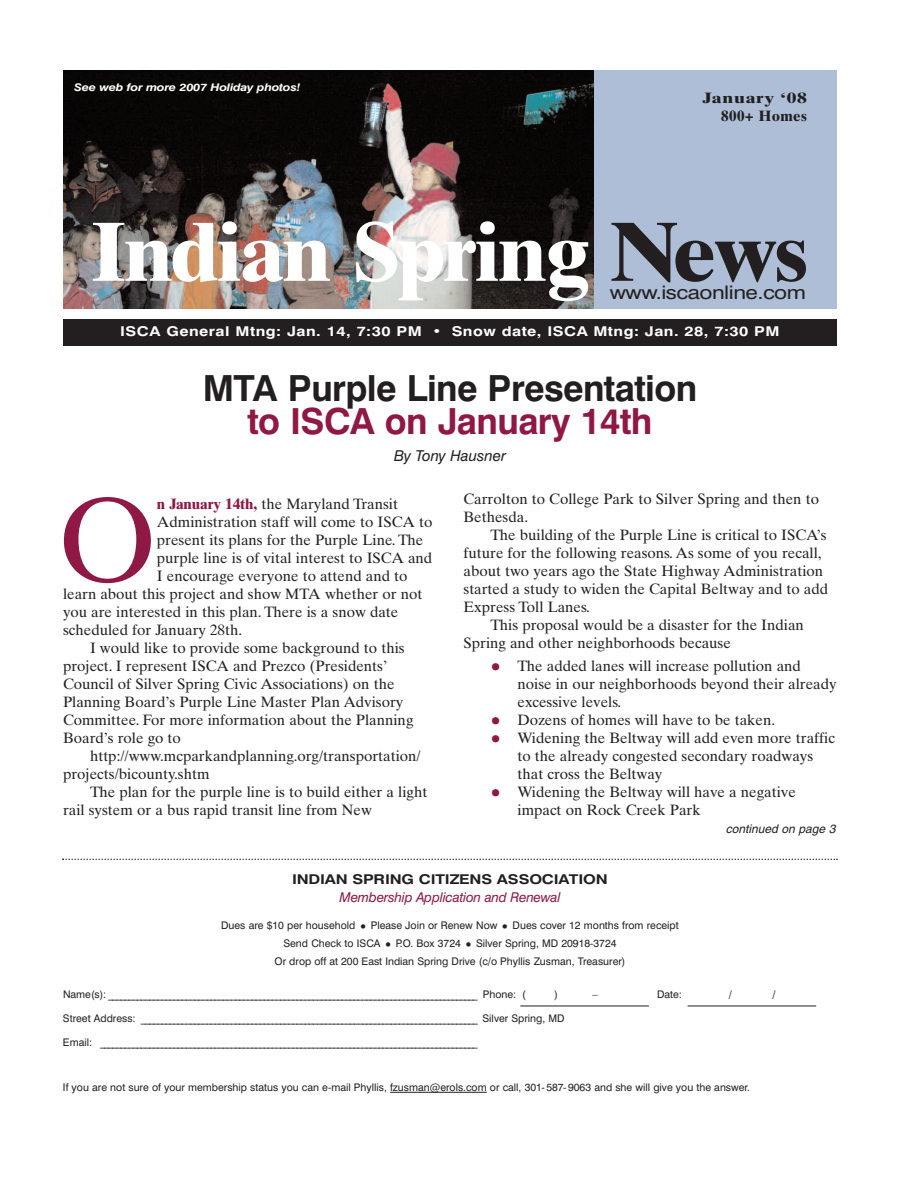
<style>
.page{position:relative;width:918px;height:1188px;background:#fff}
.page>*{position:absolute;margin:0;border:0;box-sizing:border-box;transform-origin:0 0}
.t1{font:119.25px "Times Ten";color:#8f1845}
.t2{font:700 84px "Times Ten";letter-spacing:-.02em;color:#fff;scale:1.05 1}
.t3{font:700 36px "Swiss 721 BT";letter-spacing:-.015em;color:#231f20}
.t4{font:700 36px "Swiss 721 BT";letter-spacing:-.015em;color:#8f1845}
.t5{font:18.75px "Swiss 721 BT";letter-spacing:-.02em;color:#231f20;scale:1.2 1}
.t6{font:15px/18px "Times Ten";color:#231f20}
.t7{font:700 15px/18px "Times Ten";letter-spacing:.025em;color:#231f20;text-align:right;scale:1.3 1}
.t8{font:italic 15px "Swiss 721 BT";color:#231f20}
.t9{font:700 13.5px "Swiss 721 BT";letter-spacing:.03em;color:#fff;scale:1.2 1}
.t10{font:700 13.5px "Swiss 721 BT";letter-spacing:-.01em;color:#231f20;scale:1.2 1}
.t11{font:italic 13.5px "Swiss 721 BT";letter-spacing:-.015em;color:#8f1845}
.t12{font:italic 12px "Helvetica";color:#231f20}
.t13{font:10.5px/18px "Swiss 721 BT";color:#231f20;text-align:center}
.t14{font:italic 700 10.5px "Swiss 721 BT";letter-spacing:-.025em;color:#fff;scale:1.2 1}
.s1{color:#231f20}
.s2{font-weight:700;color:#8f1845}
.s3{font-size:21px;color:#8f1845}
.s4{font-size:15px}
</style>
<div class="page">
<hr style="left:390px;top:1092px;width:97px;height:1px;background:#231f20">
<div style="left:63px;top:70px;width:774px;height:239px;background:#adbed6"></div>
<div style="left:63px;top:320px;width:774px;height:26px;background:#231f20"></div>
<svg style="left:62px;top:859px;width:776px;height:1px"></svg>
<hr style="left:520px;top:1006px;width:129px;height:1px;background:#231f20">
<hr style="left:688px;top:1006px;width:128px;height:1px;background:#231f20">
<img style="left:63px;top:70px;width:531px;height:239px">
<p class="t14" style="left:74px;top:83px;width:190px">See web for more 2007 Holiday photos!</p>
<p class="t7" style="left:702px;top:90px;width:82px">January ‘08<br>800+ Homes</p>
<h2 class="t2" style="left:91px;top:223px;width:684px">Indian Spring <span class="s1">News</span></h2>
<p class="t5" style="left:610px;top:286px;width:165px">www.iscaonline.com</p>
<p class="t9" style="left:120px;top:327px;width:551px">ISCA General Mtng: Jan. 14, 7:30 PM • Snow date, ISCA Mtng: Jan. 28, 7:30 PM</p>
<h3 class="t3" style="left:203px;top:375px;width:496px">MTA Purple Line Presentation</h3>
<h3 class="t4" style="left:247px;top:408px;width:407px">to ISCA on January 14th</h3>
<p class="t8" style="left:394px;top:450px;width:113px">By Tony Hausner</p>
<h1 class="t1" style="left:58px;top:496px;width:101px">O</h1>
<p class="t6" style="left:157px;top:497px;width:243px"><span class="s2">n January 14th,</span> the Maryland Transit</p>
<p class="t6" style="left:157px;top:515px;width:277px">Administration staff will come to ISCA to</p>
<p class="t6" style="left:157px;top:533px;width:268px">present its plans for the Purple Line. The</p>
<p class="t6" style="left:157px;top:551px;width:277px">purple line is of vital interest to ISCA and</p>
<p class="t6" style="left:157px;top:569px;width:252px">I encourage everyone to attend and to</p>
<p class="t6" style="left:63px;top:587px;width:361px">learn about this project and show MTA whether or not</p>
<p class="t6" style="left:63px;top:605px;width:337px">you are interested in this plan. There is a snow date</p>
<p class="t6" style="left:63px;top:623px;width:181px">scheduled for January 28th.</p>
<p class="t6" style="left:90px;top:641px;width:316px">I would like to provide some background to this</p>
<p class="t6" style="left:63px;top:659px;width:326px">project. I represent ISCA and Prezco (Presidents’</p>
<p class="t6" style="left:63px;top:677px;width:333px">Council of Silver Spring Civic Associations) on the</p>
<p class="t6" style="left:63px;top:695px;width:342px">Planning Board’s Purple Line Master Plan Advisory</p>
<p class="t6" style="left:63px;top:713px;width:352px">Committee. For more information about the Planning</p>
<p class="t6" style="left:63px;top:731px;width:119px">Board’s role go to</p>
<p class="t6" style="left:90px;top:749px;width:332px">http://www.mcparkandplanning.org/transportation/</p>
<p class="t6" style="left:63px;top:767px;width:148px">projects/bicounty.shtm</p>
<p class="t6" style="left:90px;top:785px;width:339px">The plan for the purple line is to build either a light</p>
<p class="t6" style="left:63px;top:803px;width:310px">rail system or a bus rapid transit line from New</p>
<p class="t6" style="left:464px;top:492px;width:357px">Carrolton to College Park to Silver Spring and then to<br>Bethesda.</p>
<p class="t6" style="left:490px;top:528px;width:338px">The building of the Purple Line is critical to ISCA’s</p>
<p class="t6" style="left:464px;top:546px;width:360px">future for the following reasons. As some of you recall,</p>
<p class="t6" style="left:464px;top:564px;width:361px">about two years ago the State Highway Administration</p>
<p class="t6" style="left:464px;top:582px;width:366px">started a study to widen the Capital Beltway and to add</p>
<p class="t6" style="left:464px;top:600px;width:128px">Express Toll Lanes.</p>
<p class="t6" style="left:490px;top:618px;width:315px">This proposal would be a disaster for the Indian</p>
<p class="t6" style="left:464px;top:636px;width:269px">Spring and other neighborhoods because</p>
<p class="t6" style="left:518px;top:658px;width:321px;text-indent:-27px"><span class="s3">•</span> The added lanes will increase pollution and noise in our neighborhoods beyond their already excessive levels.</p>
<p class="t6" style="left:490px;top:712px;width:286px"><span class="s3">•</span> Dozens of homes will have to be taken.</p>
<p class="t6" style="left:518px;top:730px;width:319px;text-indent:-27px"><span class="s3">•</span> Widening the Beltway will add even more traffic to the already congested secondary roadways that cross the Beltway</p>
<p class="t6" style="left:518px;top:784px;width:280px;text-indent:-27px"><span class="s3">•</span> Widening the Beltway will have a negative impact on Rock Creek Park</p>
<p class="t12" style="left:726px;top:825px;width:111px">continued on page 3</p>
<p class="t10" style="left:292px;top:874px;width:265px">INDIAN SPRING CITIZENS ASSOCIATION</p>
<p class="t11" style="left:340px;top:892px;width:223px">Membership Application and Renewal</p>
<p class="t13" style="left:221px;top:918px;width:459px">Dues are $10 per household <span class="s4">•</span> Please Join or Renew Now <span class="s4">•</span> Dues cover 12 months from receipt<br>Send Check to ISCA <span class="s4">•</span> P.O. Box 3724 <span class="s4">•</span> Silver Spring, MD 20918-3724<br>Or drop off at 200 East Indian Spring Drive (c/o Phyllis Zusman, Treasurer)</p>
<p class="t13" style="left:63px;top:987px;width:464px">Name(s): __________________________________________________________________________________________ Phone: (</p>
<p class="t13" style="left:554px;top:987px;width:5px">)</p>
<p class="t13" style="left:592px;top:987px;width:7px">–</p>
<p class="t13" style="left:657px;top:987px;width:26px">Date:</p>
<p class="t13" style="left:729px;top:987px;width:5px">/</p>
<p class="t13" style="left:772px;top:987px;width:5px">/</p>
<p class="t13" style="left:63px;top:1011px;width:503px">Street Address: __________________________________________________________________________________ Silver Spring, MD</p>
<p class="t13" style="left:63px;top:1035px;width:416px">Email: ____________________________________________________________________________________________</p>
<p class="t13" style="left:63px;top:1080px;width:688px">If you are not sure of your membership status you can e-mail Phyllis, fzusman@erols.com or call, 301- 587- 9063 and she will give you the answer.</p>
</div>
